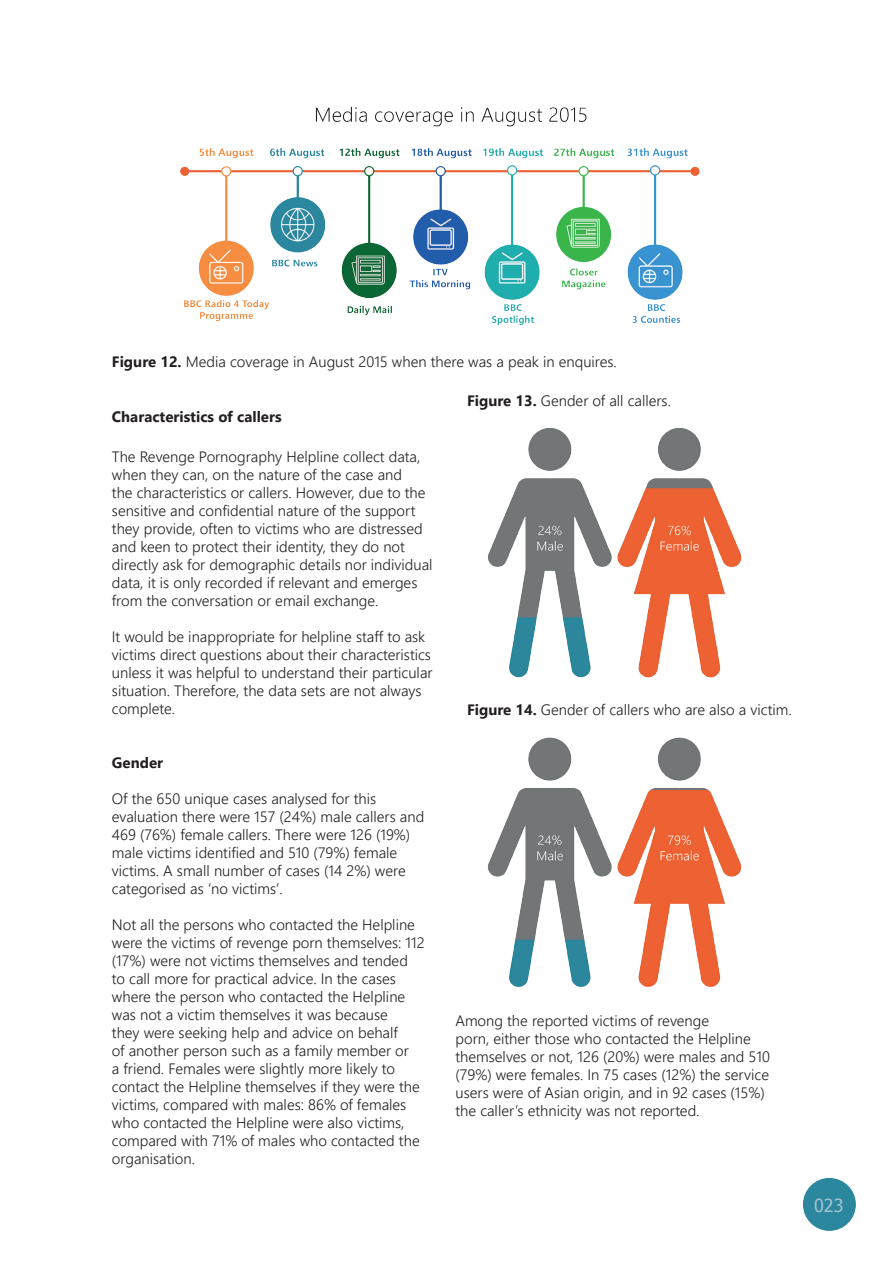
<style>
.page{position:relative;width:893px;height:1263px;background:#fff}
.page>*{position:absolute;margin:0;border:0;box-sizing:border-box;transform-origin:0 0}
.t1{font:18px "Tahoma";color:#a6c1d0}
.t2{font:300 15px/18px "Nirmala UI";color:#231f20}
.t3{font:700 15px "Nirmala UI";color:#231f20}
.s1{font-weight:700}
.s2{font-family:"Minion Pro";font-weight:400}
</style>
<div class="page">
<div style="left:803px;top:1178px;width:53px;height:53px;background:#2a879d;border-radius:50%"></div>
<img style="left:488px;top:428px;width:254px;height:559px">
<img style="left:180px;top:106px;width:520px;height:219px">
<p class="t2" style="left:112px;top:352px;width:506px"><span class="s1">Figure 12.</span> Media coverage in August 2015 when there was a peak in enquires.</p>
<p class="t2" style="left:467px;top:391px;width:205px"><span class="s1">Figure 13.</span> Gender of all callers.</p>
<p class="t3" style="left:112px;top:405px;width:171px">Characteristics of callers</p>
<p class="t2" style="left:112px;top:447px;width:322px">The Revenge Pornography Helpline collect data, when they can, on the nature of the case and<br>the characteristics or callers. However, due to the sensitive and confidential nature of the support they provide, often to victims who are distressed and keen to protect their identity, they do not directly ask for demographic details nor individual data, it is only recorded if relevant and emerges from the conversation or email exchange.</p>
<p class="t2" style="left:112px;top:627px;width:322px">It would be inappropriate for helpline staff to ask victims direct questions about their characteristics unless it was helpful to understand their particular situation. Therefore, the data sets are not always complete.</p>
<p class="t3" style="left:112px;top:751px;width:53px">Gender</p>
<p class="t2" style="left:112px;top:789px;width:314px">Of the 650 unique cases analysed for this evaluation there were 157 (24%) male callers and 469 (76%) female callers. There were 126 (19%) male victims identified and 510 (79%) female victims. A small number of cases (14 2%) were categori<span class="s2">s</span>ed as ‘no victims’.</p>
<p class="t2" style="left:112px;top:915px;width:314px">Not all the persons who contacted the Helpline were the victims of revenge porn themselves: 112 (17%) were not victims themselves and tended to call more for practical advice. In the cases where the person who contacted the Helpline was not a victim themselves it was because<br>they were seeking help and advice on behalf<br>of another person such as a family member or<br>a friend. Females were slightly more likely to contact the Helpline themselves if they were the victims, compared with males: 86% of females who contacted the Helpline were also victims, compared with 71% of males who contacted the organisation.</p>
<p class="t2" style="left:467px;top:699px;width:326px"><span class="s1">Figure 14.</span> Gender of callers who are also a victim.</p>
<p class="t2" style="left:455px;top:1011px;width:316px">Among the reported victims of revenge<br>porn, either those who contacted the Helpline themselves or not, 126 (20%) were males and 510 (79%) were females. In 75 cases (12%) the service users were of Asian origin, and in 92 cases (15%) the caller’s ethnicity was not reported.</p>
<p class="t1" style="left:814px;top:1193px;width:31px">023</p>
</div>
